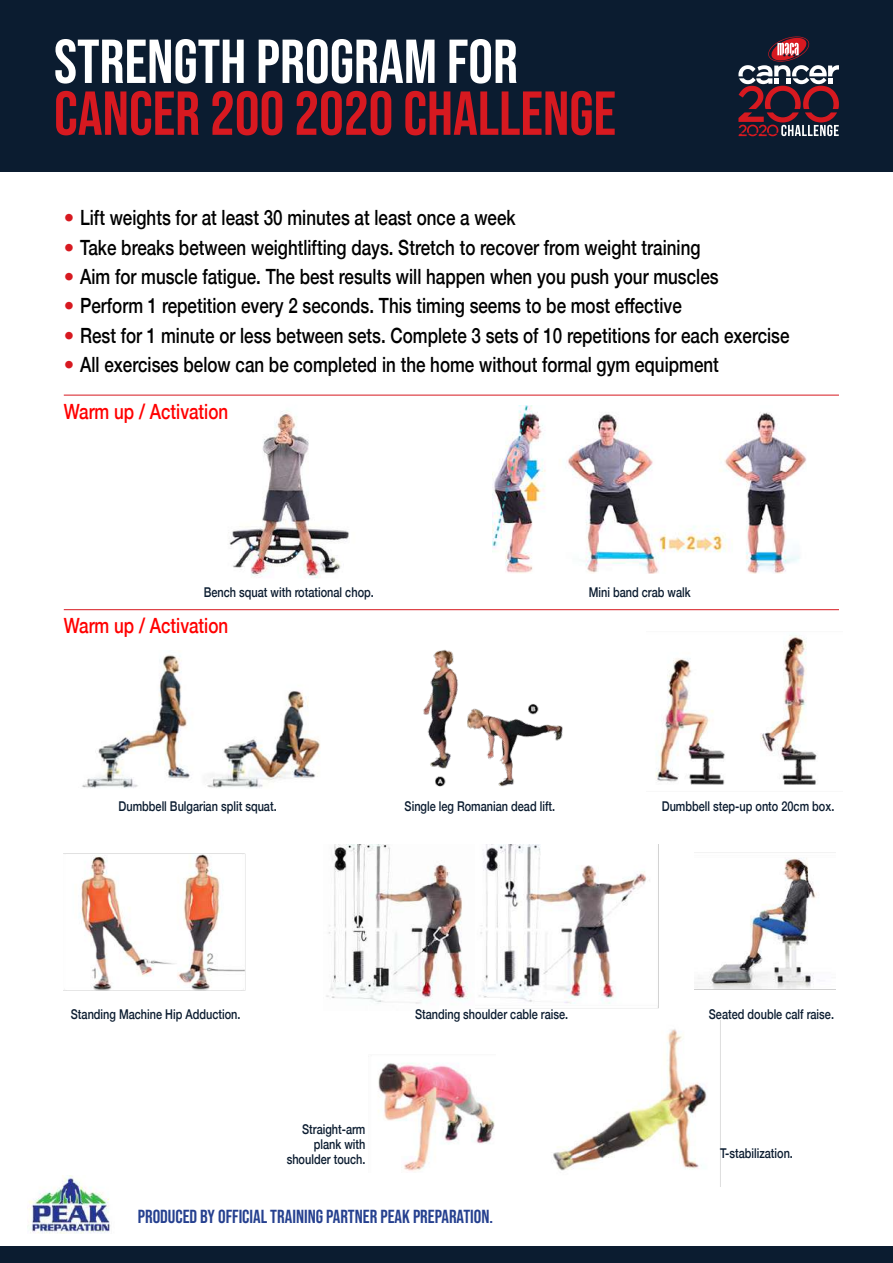
<style>
.page{position:relative;width:893px;height:1263px;background:#fff}
.page>*{position:absolute;margin:0;border:0;box-sizing:border-box;transform-origin:0 0}
.t1{font:61.95px "Bebas Neue";color:#d71920}
.t2{font:61.95px "Bebas Neue";color:#fff}
.t3{font:500 21px "Helvetica Neue";color:#000;scale:.81 1}
.t4{font:500 21px "Helvetica Neue";color:#f00;scale:.81 1}
.t5{font:18.9px "Bebas Neue";color:#25408f}
.t6{font:500 13.5px/15px "Helvetica Neue";color:#0b1c30;text-align:right;scale:.81 1}
.s1{color:#d71920}
</style>
<div class="page">
<div style="left:0;top:0;width:893px;height:171px;background:#0b1c30"></div>
<div style="left:0;top:1247px;width:893px;height:16px;background:#0b1c30"></div>
<img style="left:28px;top:1175px;width:83px;height:58px">
<img style="left:216px;top:394px;width:145px;height:184px">
<hr style="left:64px;top:395px;width:775px;height:1px;background:#d71920">
<img style="left:492px;top:405px;width:314px;height:168px">
<hr style="left:64px;top:609px;width:775px;height:1px;background:#d71920">
<img style="left:378px;top:1063px;width:117px;height:109px">
<img style="left:553px;top:1020px;width:168px;height:166px">
<img style="left:64px;top:853px;width:182px;height:138px">
<img style="left:694px;top:852px;width:141px;height:138px">
<img style="left:82px;top:655px;width:238px;height:134px">
<img style="left:423px;top:649px;width:140px;height:138px">
<img style="left:655px;top:635px;width:162px;height:150px">
<img style="left:475px;top:844px;width:193px;height:178px">
<img style="left:326px;top:844px;width:142px;height:160px">
<svg style="left:738px;top:37px;width:101px;height:99px"></svg>
<h1 class="t2" style="left:54px;top:26px;width:465px">STRENGTH PROGRAM FOR</h1>
<h1 class="t1" style="left:54px;top:78px;width:563px">CANCER 200 2020 CHALLENGE</h1>
<p class="t3" style="left:64px;top:201px;width:559px"><span class="s1">•</span> Lift weights for at least 30 minutes at least once a week</p>
<p class="t3" style="left:64px;top:230px;width:788px"><span class="s1">•</span> Take breaks between weightlifting days. Stretch to recover from weight training</p>
<p class="t3" style="left:64px;top:260px;width:810px"><span class="s1">•</span> Aim for muscle fatigue. The best results will happen when you push your muscles</p>
<p class="t3" style="left:64px;top:289px;width:764px"><span class="s1">•</span> Perform 1 repetition every 2 seconds. This timing seems to be most effective</p>
<p class="t3" style="left:64px;top:318px;width:897px"><span class="s1">•</span> Rest for 1 minute or less between sets. Complete 3 sets of 10 repetitions for each exercise</p>
<p class="t3" style="left:64px;top:348px;width:810px"><span class="s1">•</span> All exercises below can be completed in the home without formal gym equipment</p>
<p class="t4" style="left:64px;top:394px;width:205px">Warm up / Activation</p>
<p class="t6" style="left:204px;top:584px;width:212px">Bench squat with rotational chop.</p>
<p class="t4" style="left:64px;top:609px;width:205px">Warm up / Activation</p>
<p class="t6" style="left:589px;top:584px;width:127px">Mini band crab walk</p>
<p class="t6" style="left:119px;top:798px;width:197px">Dumbbell Bulgarian split squat.</p>
<p class="t6" style="left:405px;top:798px;width:187px">Single leg Romanian dead lift.</p>
<p class="t6" style="left:662px;top:798px;width:215px">Dumbbell step-up onto 20cm box.</p>
<p class="t6" style="left:71px;top:1005px;width:211px">Standing Machine Hip Adduction.</p>
<p class="t6" style="left:287px;top:1120px;width:99px">Straight-arm plank with shoulder touch.</p>
<p class="t6" style="left:415px;top:1005px;width:191px">Standing shoulder cable raise.</p>
<p class="t5" style="left:138px;top:1206px;width:357px">PRODUCED BY OFFICIAL TRAINING PARTNER PEAK PREPARATION.</p>
<p class="t6" style="left:709px;top:1005px;width:156px">Seated double calf raise.</p>
<p class="t6" style="left:720px;top:1144px;width:92px">T-stabilization.</p>
</div>
